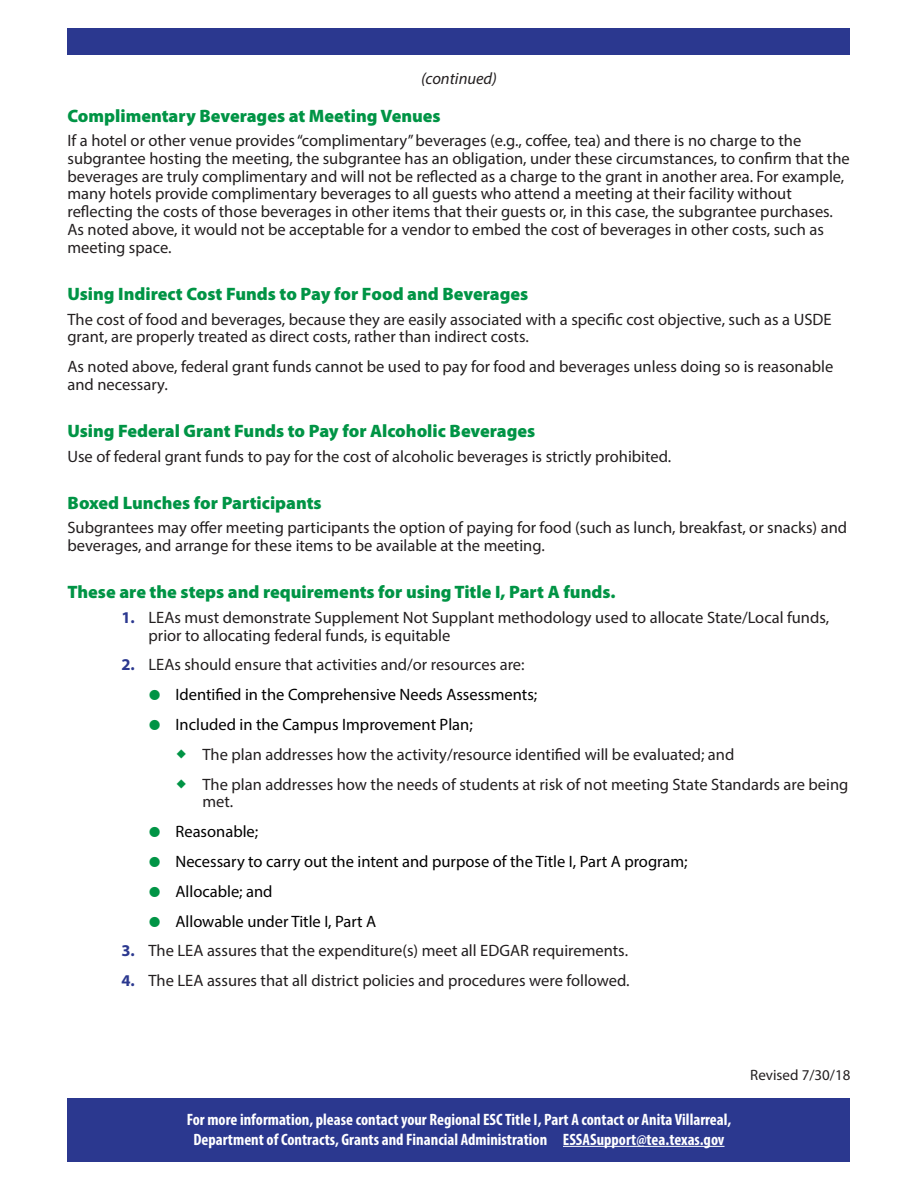
<style>
.page{position:relative;width:918px;height:1188px;background:#fff}
.page>*{position:absolute;margin:0;border:0;box-sizing:border-box;transform-origin:0 0}
.heading_3{font:900 18px "Myriad Pro";color:#009445}
.t1{font:16.5px/17.9px "Myriad Pro";color:#231f20}
.t2{font:16.5px "Myriad Pro";color:#000}
.t3{font:700 condensed 16.5px "Myriad Pro";color:#fff}
.heading_text{font:italic 16.5px "Myriad Pro";color:#231f20}
.t4{font:15px "Myriad Pro";color:#231f20}
.s1{font-weight:700;color:#2b388f}
</style>
<div class="page">
<div style="left:68px;top:28px;width:782px;height:27px;background:#2b388f"></div>
<div style="left:68px;top:1098px;width:782px;height:63px;background:#2b388f"></div>
<hr style="left:563px;top:1146px;width:162px;height:1px;background:#fff">
<p class="heading_text" style="left:421px;top:68px;width:77px">(continued)</p>
<p class="heading_3" style="left:68px;top:103px;width:375px">Complimentary Beverages at Meeting Venues</p>
<p class="t1" style="left:68px;top:131px;width:784px">If a hotel or other venue provides “complimentary” beverages (e.g., coffee, tea) and there is no charge to the subgrantee hosting the meeting, the subgrantee has an obligation, under these circumstances, to confirm that the beverages are truly complimentary and will not be reflected as a charge to the grant in another area. For example, many hotels provide complimentary beverages to all guests who attend a meeting at their facility without reflecting the costs of those beverages in other items that their guests or, in this case, the subgrantee purchases.<br>As noted above, it would not be acceptable for a vendor to embed the cost of beverages in other costs, such as meeting space.</p>
<p class="heading_3" style="left:68px;top:282px;width:462px">Using Indirect Cost Funds to Pay for Food and Beverages</p>
<p class="t1" style="left:68px;top:310px;width:766px">The cost of food and beverages, because they are easily associated with a specific cost objective, such as a USDE grant, are properly treated as direct costs, rather than indirect costs.</p>
<p class="t1" style="left:68px;top:357px;width:767px">As noted above, federal grant funds cannot be used to pay for food and beverages unless doing so is reasonable and necessary.</p>
<p class="heading_3" style="left:68px;top:419px;width:469px">Using Federal Grant Funds to Pay for Alcoholic Beverages</p>
<p class="t1" style="left:68px;top:447px;width:605px">Use of federal grant funds to pay for the cost of alcoholic beverages is strictly prohibited.</p>
<p class="heading_3" style="left:68px;top:491px;width:256px">Boxed Lunches for Participants</p>
<p class="t1" style="left:68px;top:519px;width:781px">Subgrantees may offer meeting participants the option of paying for food (such as lunch, breakfast, or snacks) and beverages, and arrange for these items to be available at the meeting.</p>
<p class="heading_3" style="left:68px;top:580px;width:550px">These are the steps and requirements for using Title I, Part A funds.</p>
<p class="t1" style="left:148px;top:608px;width:682px;text-indent:-27px"><span class="s1">1.</span> LEAs must demonstrate Supplement Not Supplant methodology used to allocate State/Local funds, prior to allocating federal funds, is equitable</p>
<p class="t1" style="left:122px;top:656px;width:405px"><span class="s1">2.</span> LEAs should ensure that activities and/or resources are:</p>
<p class="t2" style="left:176px;top:684px;width:363px">Identified in the Comprehensive Needs Assessments;</p>
<p class="t2" style="left:176px;top:714px;width:299px">Included in the Campus Improvement Plan;</p>
<p class="t1" style="left:202px;top:745px;width:533px">The plan addresses how the activity/resource identified will be evaluated; and</p>
<p class="t1" style="left:202px;top:775px;width:647px">The plan addresses how the needs of students at risk of not meeting State Standards are being met.</p>
<p class="t2" style="left:176px;top:821px;width:84px">Reasonable;</p>
<p class="t2" style="left:176px;top:851px;width:514px">Necessary to carry out the intent and purpose of the Title I, Part A program;</p>
<p class="t2" style="left:176px;top:881px;width:99px">Allocable; and</p>
<p class="t2" style="left:176px;top:911px;width:202px">Allowable under Title I, Part A</p>
<p class="t1" style="left:122px;top:942px;width:508px"><span class="s1">3.</span> The LEA assures that the expenditure(s) meet all EDGAR requirements.</p>
<p class="t1" style="left:122px;top:972px;width:510px"><span class="s1">4.</span> The LEA assures that all district policies and procedures were followed.</p>
<p class="t3" style="left:187px;top:1109px;width:546px">For more information, please contact your Regional ESC Title I, Part A contact or Anita Villarreal,</p>
<p class="t3" style="left:193px;top:1129px;width:533px">Department of Contracts, Grants and Financial Administration ESSASupport@tea.texas.gov</p>
<p class="t4" style="left:750px;top:1066px;width:102px">Revised 7/30/18</p>
</div>
